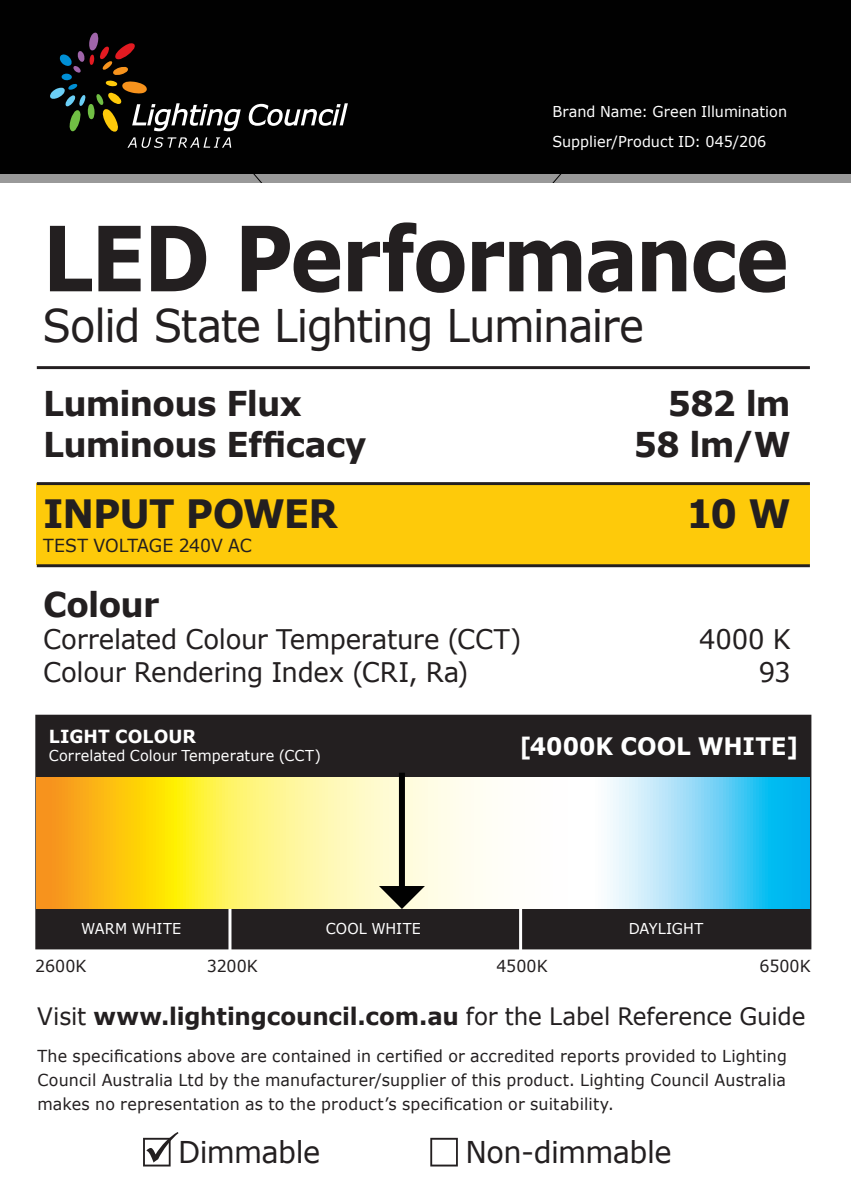
<style>
.page{position:relative;width:851px;height:1191px;background:#fff}
.page>*{position:absolute;margin:0;border:0;box-sizing:border-box;transform-origin:0 0}
.t1{font:700 90px "Verdana";letter-spacing:-.03em;color:#231f20;scale:.89 1}
.t2{font:45px "Verdana";letter-spacing:-.035em;color:#231f20;scale:.93 1}
.t3{font:700 39px "Verdana";letter-spacing:-.03em;color:#231f20;scale:.96 1}
.t4{font:700 34.2px "Verdana";letter-spacing:-.025em;color:#231f20;scale:.96 1}
.t5{font:30px "Verdana";letter-spacing:-.025em;color:#231f20;scale:.96 1}
.t6{font:27px "Verdana";letter-spacing:-.01em;color:#231f20;scale:.96 1}
.t7{font:24px "Verdana";letter-spacing:-.005em;color:#231f20;scale:.96 1}
.t8{font:700 24px "Verdana";color:#fff;scale:.96 1}
.t9{font:18px "Verdana";letter-spacing:-.01em;color:#231f20;scale:.96 1}
.t10{font:700 18px "Verdana";letter-spacing:.005em;color:#fff;scale:.96 1}
.t11{font:16.5px/24px "Verdana";letter-spacing:.01em;color:#231f20;text-align:justify;scale:.96 1}
.t12{font:15px "Verdana";letter-spacing:.005em;color:#fff;scale:.96 1}
.s1{font-weight:700}
</style>
<div class="page">
<div style="left:37px;top:483px;width:772px;height:82px;background:#feca0a"></div>
<hr style="left:37px;top:482px;width:772px;height:3px;background:#231f20">
<hr style="left:37px;top:564px;width:772px;height:3px;background:#231f20">
<div style="left:0;top:174px;width:850px;height:9px;background:#999"></div>
<div style="left:0;top:0;width:850px;height:174px;background:#010101"></div>
<hr style="left:37px;top:366px;width:772px;height:3px;background:#231f20">
<div style="left:37px;top:716px;width:772px;height:232px;background:#231f20"></div>
<div style="left:35px;top:714px;width:776px;height:235px;border:3px solid #231f20"></div>
<svg style="left:37px;top:777px;width:772px;height:132px;background:#d7e3aa"></svg>
<hr style="left:228px;top:909px;width:3px;height:54px;background:#fff">
<hr style="left:519px;top:909px;width:3px;height:54px;background:#fff">
<svg style="left:249px;top:103px;width:99px;height:23px"></svg>
<svg style="left:50px;top:32px;width:191px;height:116px"></svg>
<svg style="left:430px;top:1137px;width:28px;height:29px"></svg>
<svg style="left:379px;top:773px;width:46px;height:136px;background:#c8c5ab"></svg>
<svg style="left:143px;top:1132px;width:35px;height:34px"></svg>
<p class="t12" style="left:552px;top:102px;width:246px">Brand Name: Green Illumination</p>
<p class="t12" style="left:552px;top:131px;width:224px">Supplier/Product ID: 045/206</p>
<p class="t1" style="left:42px;top:195px;width:840px">LED Performance</p>
<p class="t2" style="left:42px;top:295px;width:648px">Solid State Lighting Luminaire</p>
<p class="t4" style="left:43px;top:379px;width:271px">Luminous Flux</p>
<p class="t4" style="left:667px;top:379px;width:129px">582 lm</p>
<p class="t4" style="left:43px;top:420px;width:338px">Luminous Efficacy</p>
<p class="t4" style="left:633px;top:420px;width:165px">58 lm/W</p>
<p class="t3" style="left:43px;top:486px;width:308px">INPUT POWER</p>
<p class="t3" style="left:686px;top:486px;width:110px">10 W</p>
<p class="t9" style="left:43px;top:533px;width:219px">TEST VOLTAGE 240V AC</p>
<p class="t4" style="left:43px;top:580px;width:122px">Colour</p>
<p class="t6" style="left:43px;top:621px;width:500px">Correlated Colour Temperature (CCT)</p>
<p class="t6" style="left:699px;top:621px;width:97px">4000 K</p>
<p class="t6" style="left:43px;top:653px;width:444px">Colour Rendering Index (CRI, Ra)</p>
<p class="t6" style="left:758px;top:653px;width:35px">93</p>
<p class="t10" style="left:49px;top:723px;width:155px">LIGHT COLOUR</p>
<p class="t12" style="left:49px;top:745px;width:285px">Correlated Colour Temperature (CCT)</p>
<p class="t8" style="left:519px;top:729px;width:292px">[4000K COOL WHITE]</p>
<p class="t12" style="left:81px;top:918px;width:106px">WARM WHITE</p>
<p class="t12" style="left:326px;top:918px;width:101px">COOL WHITE</p>
<p class="t12" style="left:628px;top:918px;width:79px">DAYLIGHT</p>
<p class="t11" style="left:35px;top:953px;width:55px">2600K</p>
<p class="t11" style="left:207px;top:953px;width:55px">3200K</p>
<p class="t11" style="left:496px;top:953px;width:55px">4500K</p>
<p class="t11" style="left:759px;top:953px;width:55px">6500K</p>
<p class="t7" style="left:37px;top:1000px;width:801px">Visit <span class="s1">www.lightingcouncil.com.au</span> for the Label Reference Guide</p>
<p class="t11" style="left:37px;top:1044px;width:782px">The specifications above are contained in certified or accredited reports provided to Lighting Council Australia Ltd by the manufacturer/supplier of this product. Lighting Council Australia makes no representation as to the product’s specification or suitability.</p>
<p class="t5" style="left:178px;top:1131px;width:149px">Dimmable</p>
<p class="t5" style="left:465px;top:1131px;width:216px">Non-dimmable</p>
</div>
